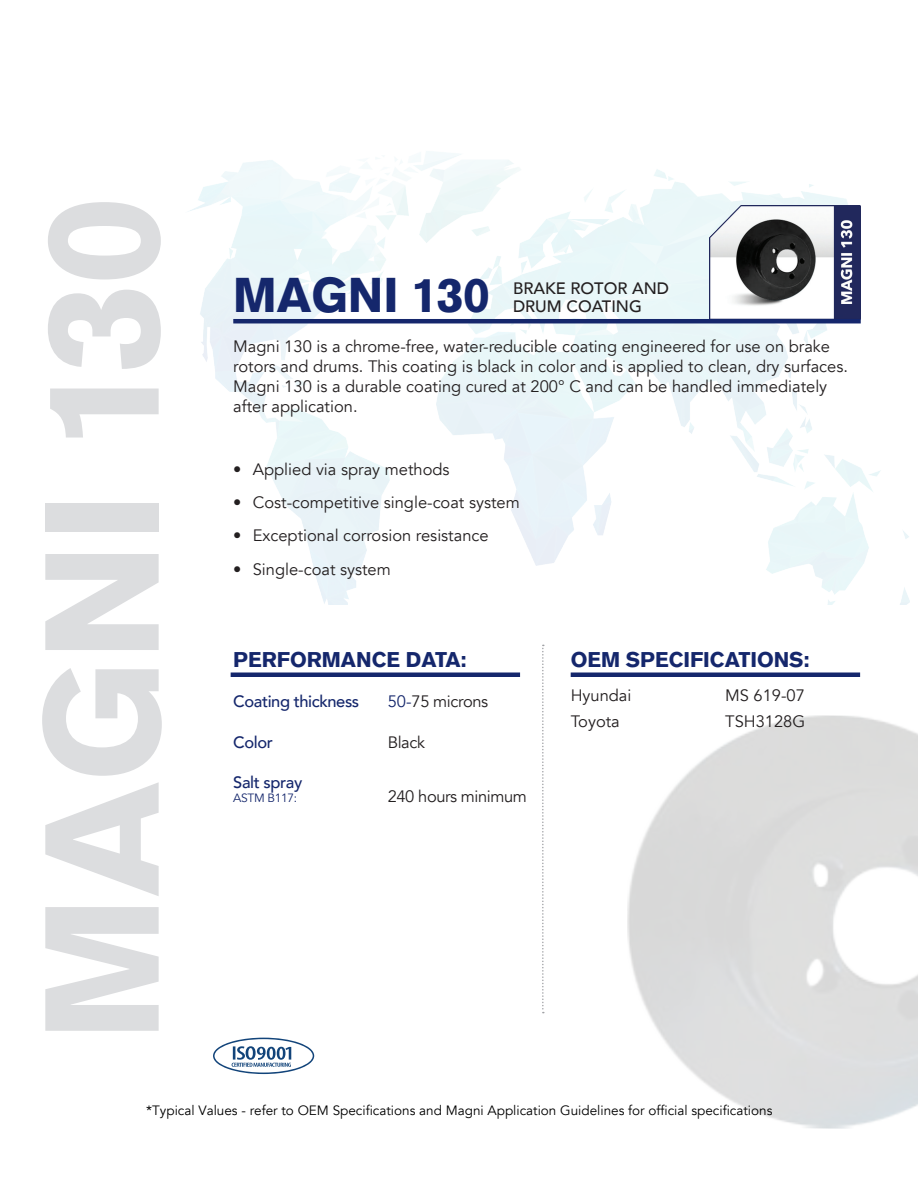
<style>
.page{position:relative;width:918px;height:1188px;background:#fff}
.page>*{position:absolute;margin:0;border:0;box-sizing:border-box;transform-origin:0 0}
.Large_Left_Title{font:900 159.15px "Akzidenz Grotesk";color:#dcdddf}
.t1{font:900 48px "Akzidenz Grotesk";color:#15276c}
.Specifications{font:900 21px "Akzidenz Grotesk";color:#15276c}
.Performance_Data{font:900 21px "Akzidenz Grotesk";color:#15276c}
.Description{font:16.5px/19.8px "Avenir";color:#231f20}
.Specifications_data{font:16.5px "Avenir";letter-spacing:-.025em;color:#231f20}
.Specifications_data-2{font:500 16.5px "Avenir";letter-spacing:-.025em;color:#15276c}
.Subtitle_Description{font:500 16.5px/18.3px "Avenir";color:#231f20}
.Specifications_data-3{font:16.5px "Avenir";color:#231f20}
.t2{font:13.5px "Avenir";color:#000}
.Specifications_data-4{font:12px "Avenir";letter-spacing:-.025em;color:#15276c}
.s1{color:#15276c}
</style>
<div class="page">
<img style="left:188px;top:151px;width:721px;height:454px">
<img style="left:627px;top:715px;width:291px;height:414px">
<svg style="left:542px;top:645px;width:2px;height:368px"></svg>
<svg style="left:213px;top:1038px;width:101px;height:36px"></svg>
<div style="left:231px;top:672px;width:289px;height:5px;background:#15276c"></div>
<div style="left:571px;top:672px;width:289px;height:5px;background:#15276c"></div>
<img style="left:709px;top:206px;width:152px;height:113px">
<hr style="left:233px;top:319px;width:628px;height:4px;background:#15276c">
<p class="Large_Left_Title" style="left:7px;top:1041px;width:846px;rotate:-90deg">MAGNI 130</p>
<p class="t1" style="left:233px;top:266px;width:258px">MAGNI 130</p>
<p class="Description" style="left:233px;top:337px;width:616px">Magni 130 is a chrome-free, water-reducible coating engineered for use on brake rotors and drums. This coating is black in color and is applied to clean, dry surfaces.<br>Magni 130 is a durable coating cured at 200° C and can be handled immediately after application.</p>
<p class="Subtitle_Description" style="left:513px;top:278px;width:158px">BRAKE ROTOR AND<br>DRUM COATING</p>
<p class="Description" style="left:233px;top:459px;width:218px">• Applied via spray methods</p>
<p class="Description" style="left:233px;top:493px;width:288px">• Cost-competitive single-coat system</p>
<p class="Description" style="left:233px;top:526px;width:257px">• Exceptional corrosion resistance</p>
<p class="Description" style="left:233px;top:559px;width:159px">• Single-coat system</p>
<p class="Performance_Data" style="left:233px;top:647px;width:235px">PERFORMANCE DATA:</p>
<p class="Specifications_data-2" style="left:233px;top:687px;width:128px">Coating thickness</p>
<p class="Specifications_data" style="left:388px;top:692px;width:102px"><span class="s1">50-</span>75 microns</p>
<p class="Specifications_data-2" style="left:233px;top:727px;width:41px">Color</p>
<p class="Specifications_data" style="left:388px;top:732px;width:39px">Black</p>
<p class="Specifications_data-2" style="left:233px;top:768px;width:71px">Salt spray</p>
<p class="Specifications_data-4" style="left:233px;top:791px;width:66px">ASTM B117:</p>
<p class="Specifications_data" style="left:388px;top:786px;width:141px">240 hours minimum</p>
<p class="Specifications" style="left:571px;top:647px;width:240px">OEM SPECIFICATIONS:</p>
<p class="Specifications_data-3" style="left:571px;top:685px;width:62px">Hyundai</p>
<p class="Specifications_data" style="left:725px;top:685px;width:81px">MS 619-07</p>
<p class="Specifications_data" style="left:571px;top:712px;width:51px">Toyota</p>
<p class="Specifications_data-3" style="left:725px;top:712px;width:82px">TSH3128G</p>
<p class="t2" style="left:146px;top:1103px;width:628px">*Typical Values - refer to OEM Specifications and Magni Application Guidelines for official specifications</p>
</div>
